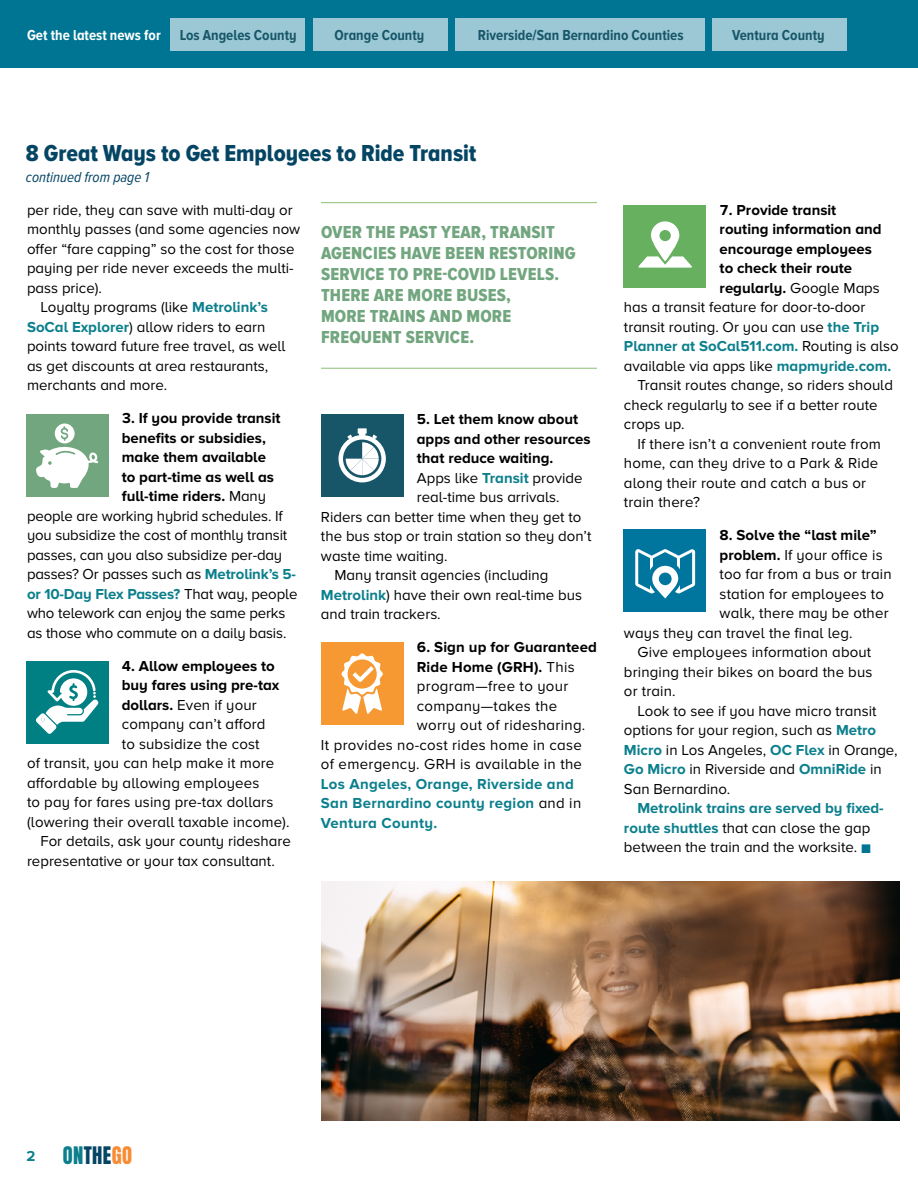
<style>
.page{position:relative;width:918px;height:1188px;background:#fff}
.page>*{position:absolute;margin:0;border:0;box-sizing:border-box;transform-origin:0 0}
.t1{font:24px "Proxima Nova A Cond Extrabld";color:#054564}
.t2{font:20.55px "Anton";letter-spacing:.02em;color:#054564}
.t3{font:18px/21px "Proxima Nova A Cond Extrabld";letter-spacing:.01em;color:#72a67f}
.t4{font:15px/19.5px "Proxima Nova A";color:#000}
.t5{font:700 15px "Proxima Nova A";color:#000}
.t6{font:15px "Proxima Nova A";letter-spacing:.02em;color:#000}
.t7{font:700 15px/19.5px "Proxima Nova A";letter-spacing:.02em;color:#0b7f8c}
.t8{font:700 15px "Proxima Nova A Cond";color:#175668}
.t9{font:700 15px "Proxima Nova A";color:#0b7f8c}
.t10{font:700 15px "Proxima Nova A";letter-spacing:-.01em;color:#0b7f8c}
.t11{font:700 15px "Proxima Nova A Cond";color:#fff}
.t12{font:italic 15px "Proxima Nova A Cond";color:#054564}
.s1{font-weight:700;color:#0b7f8c}
.s2{font-weight:400}
.s3{font-weight:400;color:#000}
.s4{font-weight:700}
.s5{color:#007593}
.s6{color:#0b7f8c}
.s7{color:#f68c33}
</style>
<div class="page">
<div style="left:0;top:0;width:918px;height:67px;background:#007593"></div>
<div style="left:170px;top:19px;width:135px;height:32px;background:#9bc8d4"></div>
<div style="left:313px;top:19px;width:135px;height:32px;background:#9bc8d4"></div>
<div style="left:712px;top:19px;width:135px;height:32px;background:#9bc8d4"></div>
<div style="left:455px;top:19px;width:250px;height:32px;background:#9bc8d4"></div>
<div style="left:26px;top:415px;width:82px;height:82px;background:#72a67f"></div>
<svg style="left:36px;top:424px;width:62px;height:64px"></svg>
<div style="left:26px;top:661px;width:82px;height:82px;background:#008082"></div>
<svg style="left:36px;top:670px;width:62px;height:64px"></svg>
<div style="left:321px;top:415px;width:82px;height:82px;background:#175668"></div>
<svg style="left:338px;top:428px;width:48px;height:54px"></svg>
<div style="left:321px;top:643px;width:82px;height:82px;background:#f69933"></div>
<svg style="left:342px;top:653px;width:41px;height:61px"></svg>
<div style="left:624px;top:205px;width:82px;height:82px;background:#66b060"></div>
<svg style="left:638px;top:221px;width:54px;height:47px"></svg>
<div style="left:624px;top:530px;width:82px;height:82px;background:#00759d"></div>
<svg style="left:635px;top:549px;width:60px;height:49px"></svg>
<hr style="left:321px;top:202px;width:276px;height:1px;background:#8cbf73">
<hr style="left:321px;top:368px;width:276px;height:1px;background:#8cbf73">
<img style="left:321px;top:881px;width:579px;height:239px">
<p class="t11" style="left:27px;top:26px;width:135px">Get the latest news for</p>
<p class="t8" style="left:180px;top:26px;width:119px">Los Angeles County</p>
<p class="t8" style="left:335px;top:26px;width:91px">Orange County</p>
<p class="t8" style="left:478px;top:26px;width:207px">Riverside/San Bernardino Counties</p>
<p class="t8" style="left:732px;top:26px;width:94px">Ventura County</p>
<h1 class="t1" style="left:26px;top:140px;width:452px">8 Great Ways to Get Employees to Ride Transit</h1>
<p class="t12" style="left:26px;top:169px;width:125px">continued from page 1</p>
<p class="t4" style="left:27px;top:201px;width:267px">per ride, they can save with multi-day or</p>
<p class="t4" style="left:27px;top:220px;width:275px">monthly passes (and some agencies now</p>
<p class="t4" style="left:27px;top:240px;width:269px">offer “fare capping” so the cost for those</p>
<p class="t4" style="left:27px;top:259px;width:268px">paying per ride never exceeds the multi-</p>
<p class="t4" style="left:27px;top:279px;width:77px">pass price).</p>
<p class="t4" style="left:40px;top:298px;width:229px">Loyalty programs (like <span class="s1">Metrolink’s</span></p>
<p class="t4" style="left:27px;top:318px;width:240px"><span class="s1">SoCal Explorer</span>) allow riders to earn</p>
<p class="t4" style="left:27px;top:337px;width:260px">points toward future free travel, as well</p>
<p class="t4" style="left:27px;top:357px;width:243px">as get discounts at area restaurants,</p>
<p class="t4" style="left:27px;top:376px;width:142px">merchants and more.</p>
<p class="t5" style="left:122px;top:410px;width:160px">3. If you provide transit</p>
<p class="t5" style="left:122px;top:429px;width:146px">benefits or subsidies,</p>
<p class="t5" style="left:122px;top:449px;width:146px">make them available</p>
<p class="t5" style="left:122px;top:468px;width:154px">to part-time as well as</p>
<p class="t5" style="left:122px;top:488px;width:146px">full-time riders. <span class="s2">Many</span></p>
<p class="t4" style="left:27px;top:507px;width:257px">people are working hybrid schedules. If</p>
<p class="t4" style="left:27px;top:526px;width:262px">you subsidize the cost of monthly transit</p>
<p class="t4" style="left:27px;top:546px;width:257px">passes, can you also subsidize per-day</p>
<p class="t4" style="left:27px;top:565px;width:271px">passes? Or passes such as <span class="s1">Metrolink’s 5-</span></p>
<p class="t10" style="left:27px;top:585px;width:272px">or 10-Day Flex Passes? <span class="s3">That way, people</span></p>
<p class="t4" style="left:27px;top:604px;width:260px">who telework can enjoy the same perks</p>
<p class="t4" style="left:27px;top:624px;width:261px">as those who commute on a daily basis.</p>
<p class="t5" style="left:122px;top:657px;width:155px">4. Allow employees to</p>
<p class="t5" style="left:122px;top:677px;width:159px">buy fares using pre-tax</p>
<p class="t4" style="left:122px;top:696px;width:137px"><span class="s4">dollars.</span> Even if your</p>
<p class="t4" style="left:122px;top:715px;width:145px">company can’t afford</p>
<p class="t4" style="left:122px;top:735px;width:139px">to subsidize the cost</p>
<p class="t4" style="left:27px;top:754px;width:249px">of transit, you can help make it more</p>
<p class="t4" style="left:27px;top:774px;width:234px">affordable by allowing employees</p>
<p class="t4" style="left:27px;top:793px;width:248px">to pay for fares using pre-tax dollars</p>
<p class="t4" style="left:27px;top:813px;width:264px">(lowering their overall taxable income).</p>
<p class="t4" style="left:40px;top:832px;width:252px">For details, ask your county rideshare</p>
<p class="t4" style="left:27px;top:852px;width:249px">representative or your tax consultant.</p>
<p class="t3" style="left:321px;top:223px;width:256px">OVER THE PAST YEAR, TRANSIT<br>AGENCIES HAVE BEEN RESTORING<br>SERVICE TO PRE-COVID LEVELS.<br>THERE ARE MORE BUSES,<br>MORE TRAINS AND MORE<br>FREQUENT SERVICE.</p>
<p class="t5" style="left:417px;top:410px;width:163px">5. Let them know about</p>
<p class="t5" style="left:417px;top:430px;width:175px">apps and other resources</p>
<p class="t5" style="left:417px;top:449px;width:138px">that reduce waiting.</p>
<p class="t4" style="left:417px;top:468px;width:167px">Apps like <span class="s1">Transit</span> provide</p>
<p class="t4" style="left:417px;top:488px;width:144px">real-time bus arrivals.</p>
<p class="t4" style="left:321px;top:507px;width:262px">Riders can better time when they get to</p>
<p class="t4" style="left:321px;top:527px;width:272px">the bus stop or train station so they don’t</p>
<p class="t4" style="left:321px;top:546px;width:128px">waste time waiting.</p>
<p class="t4" style="left:334px;top:566px;width:216px">Many transit agencies (including</p>
<p class="t4" style="left:321px;top:585px;width:263px"><span class="s1">Metrolink</span>) have their own real-time bus</p>
<p class="t4" style="left:321px;top:605px;width:121px">and train trackers.</p>
<p class="t5" style="left:417px;top:638px;width:182px">6. Sign up for Guaranteed</p>
<p class="t5" style="left:417px;top:658px;width:159px">Ride Home (GRH). <span class="s2">This</span></p>
<p class="t6" style="left:417px;top:677px;width:153px">program—free to your</p>
<p class="t6" style="left:417px;top:697px;width:142px">company—takes the</p>
<p class="t6" style="left:417px;top:716px;width:170px">worry out of ridesharing.</p>
<p class="t6" style="left:321px;top:736px;width:262px">It provides no-cost rides home in case</p>
<p class="t6" style="left:321px;top:755px;width:263px">of emergency. GRH is available in the</p>
<p class="t7" style="left:321px;top:775px;width:262px">Los Angeles, Orange, Riverside and<br>San Bernardino county region <span class="s3">and in<br></span>Ventura County.</p>
<p class="t5" style="left:720px;top:201px;width:118px">7. Provide transit</p>
<p class="t5" style="left:720px;top:221px;width:164px">routing information and</p>
<p class="t5" style="left:720px;top:240px;width:154px">encourage employees</p>
<p class="t5" style="left:720px;top:260px;width:134px">to check their route</p>
<p class="t5" style="left:720px;top:279px;width:162px">regularly. <span class="s2">Google Maps</span></p>
<p class="t4" style="left:624px;top:298px;width:243px">has a transit feature for door-to-door</p>
<p class="t4" style="left:624px;top:318px;width:257px">transit routing. Or you can use <span class="s1">the Trip</span></p>
<p class="t9" style="left:624px;top:338px;width:276px">Planner at SoCal511.com. <span class="s3">Routing is also</span></p>
<p class="t4" style="left:624px;top:357px;width:269px">available via apps like <span class="s1">mapmyride.com.</span></p>
<p class="t4" style="left:637px;top:376px;width:257px">Transit routes change, so riders should</p>
<p class="t4" style="left:624px;top:396px;width:255px">check regularly to see if a better route</p>
<p class="t4" style="left:624px;top:415px;width:62px">crops up.</p>
<p class="t4" style="left:637px;top:435px;width:245px">If there isn’t a convenient route from</p>
<p class="t4" style="left:624px;top:454px;width:256px">home, can they drive to a Park &amp; Ride</p>
<p class="t4" style="left:624px;top:474px;width:244px">along their route and catch a bus or</p>
<p class="t4" style="left:624px;top:493px;width:78px">train there?</p>
<p class="t5" style="left:720px;top:527px;width:159px">8. Solve the “last mile”</p>
<p class="t4" style="left:720px;top:546px;width:165px"><span class="s4">problem.</span> If your office is</p>
<p class="t4" style="left:720px;top:565px;width:174px">too far from a bus or train</p>
<p class="t4" style="left:720px;top:585px;width:166px">station for employees to</p>
<p class="t4" style="left:720px;top:604px;width:171px">walk, there may be other</p>
<p class="t4" style="left:624px;top:624px;width:230px">ways they can travel the final leg.</p>
<p class="t4" style="left:637px;top:643px;width:235px">Give employees information about</p>
<p class="t4" style="left:624px;top:663px;width:250px">bringing their bikes on board the bus</p>
<p class="t4" style="left:624px;top:682px;width:53px">or train.</p>
<p class="t4" style="left:637px;top:702px;width:241px">Look to see if you have micro transit</p>
<p class="t4" style="left:624px;top:721px;width:254px">options for your region, such as <span class="s1">Metro</span></p>
<p class="t4" style="left:624px;top:741px;width:275px"><span class="s1">Micro</span> in Los Angeles, <span class="s1">OC Flex</span> in Orange,</p>
<p class="t4" style="left:624px;top:760px;width:259px"><span class="s1">Go Micro</span> in Riverside and <span class="s1">OmniRide</span> in</p>
<p class="t4" style="left:624px;top:780px;width:108px">San Bernardino.</p>
<p class="t4" style="left:624px;top:799px;width:261px;text-indent:14px"><span class="s1">Metrolink trains are served by fixed&shy;route shuttles</span> that can close the gap between the train and the worksite. <span class="s5">■</span></p>
<p class="t7" style="left:26px;top:1147px;width:10px">2</p>
<h2 class="t2" style="left:63px;top:1145px;width:71px"><span class="s6">ON</span>THE<span class="s7">GO</span></h2>
</div>
